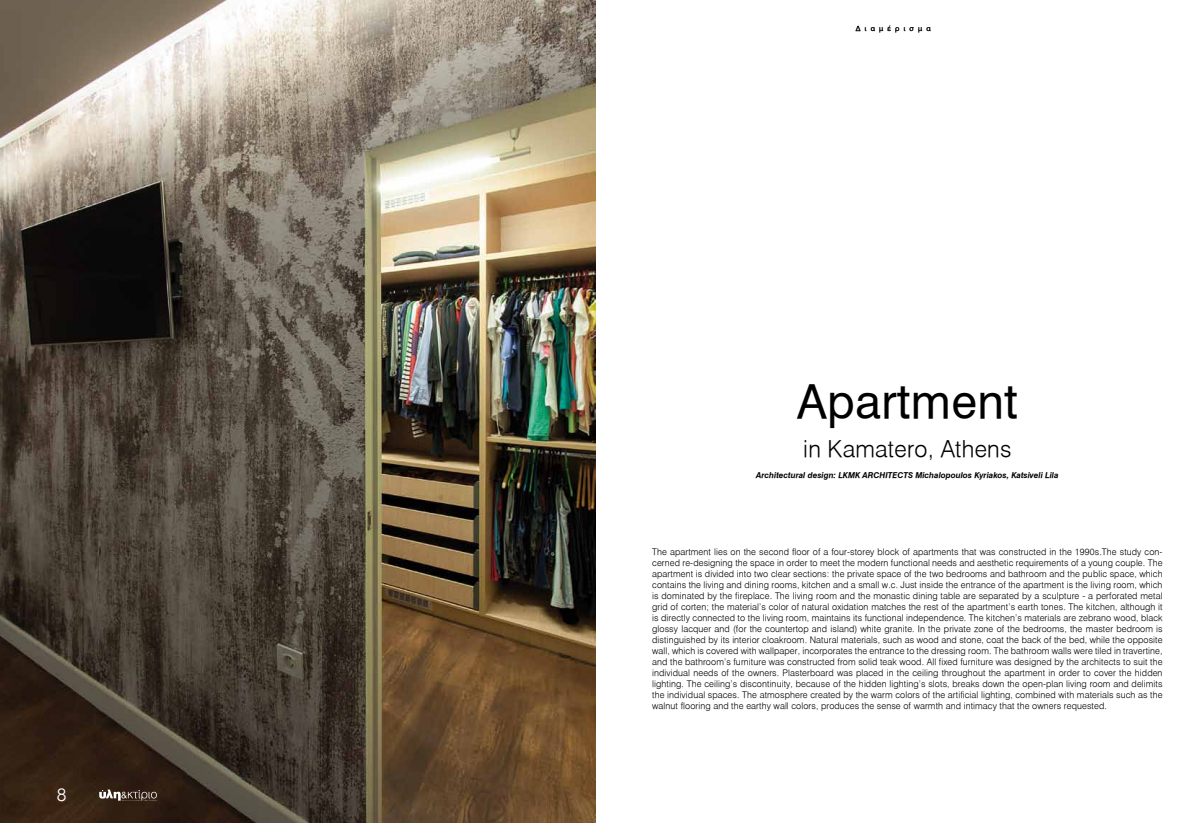
<style>
.page{position:relative;width:1191px;height:823px;background:#fff}
.page>*{position:absolute;margin:0;border:0;box-sizing:border-box;transform-origin:0 0}
.t1{font:46px "UB Helvetica";letter-spacing:.01em;color:#000}
.t2{font:300 23px "UB Helvetica";letter-spacing:.01em;color:#000}
.t3{font:300 18px "UB Helvetica";color:#fff}
.t4{font:300 9px/11px "UB Helvetica";letter-spacing:.01em;color:#000;text-align:justify}
.t5{font:italic 8px "UB Helvetica Bold";color:#000}
.t6{font:7px "UB Helvetica";letter-spacing:.6em;color:#000}
.t7{font:7px "UB Helvetica";letter-spacing:.6em;color:#fff}
</style>
<div class="page">
<img style="left:0;top:0;width:595px;height:822px">
<svg style="left:99px;top:789px;width:58px;height:11px"></svg>
<h3 class="t3" style="left:57px;top:784px;width:11px">8</h3>
<p class="t7" style="left:264px;top:25px;width:68px">Apartment</p>
<p class="t6" style="left:855px;top:25px;width:76px">Διαμέρισμα</p>
<h1 class="t1" style="left:797px;top:375px;width:222px">Apartment</h1>
<h2 class="t2" style="left:803px;top:436px;width:210px">in Kamatero, Athens</h2>
<p class="t5" style="left:756px;top:470px;width:304px">Architectural design: LKMK ARCHITECTS Michalopoulos Kyriakos, Katsiveli Lila</p>
<p class="t4" style="left:652px;top:546px;width:512px">The apartment lies on the second floor of a four-storey block of apartments that was constructed in the 1990s.The study con&shy;cerned re-designing the space in order to meet the modern functional needs and aesthetic requirements of a young couple. The apartment is divided into two clear sections: the private space of the two bedrooms and bathroom and the public space, which contains the living and dining rooms, kitchen and a small w.c. Just inside the entrance of the apartment is the living room, which is dominated by the fireplace. The living room and the monastic dining table are separated by a sculpture - a perforated metal grid of corten; the material’s color of natural oxidation matches the rest of the apartment’s earth tones. The kitchen, although it is directly connected to the living room, maintains its functional independence. The kitchen’s materials are zebrano wood, black glossy lacquer and (for the countertop and island) white granite. In the private zone of the bedrooms, the master bedroom is distinguished by its interior cloakroom. Natural materials, such as wood and stone, coat the back of the bed, while the opposite wall, which is covered with wallpaper, incorporates the entrance to the dressing room. The bathroom walls were tiled in travertine, and the bathroom’s furniture was constructed from solid teak wood. All fixed furniture was designed by the architects to suit the individual needs of the owners. Plasterboard was placed in the ceiling throughout the apartment in order to cover the hidden lighting. The ceiling’s discontinuity, because of the hidden lighting’s slots, breaks down the open-plan living room and delimits the individual spaces. The atmosphere created by the warm colors of the artificial lighting, combined with materials such as the walnut flooring and the earthy wall colors, produces the sense of warmth and intimacy that the owners requested.</p>
</div>
